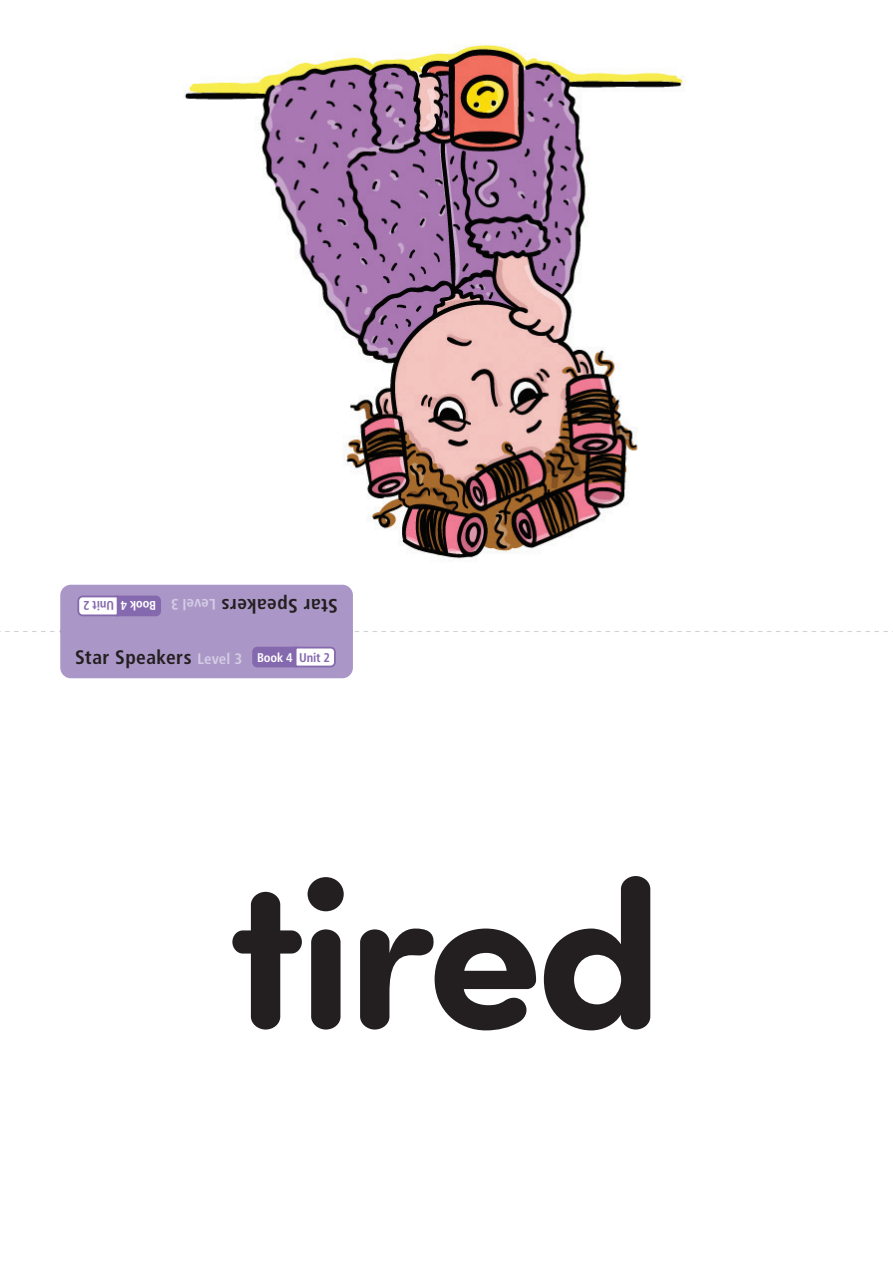
<style>
.page{position:relative;width:893px;height:1263px;background:#fff}
.page>*{position:absolute;margin:0;border:0;box-sizing:border-box;transform-origin:0 0}
.t1{font:700 210px "Sofia Pro Soft CPS";letter-spacing:-.025em;color:#231f20}
.t2{font:700 condensed 19.5px "Frutiger";letter-spacing:.02em;color:#231f20}
.t3{font:700 condensed 15px "Frutiger";letter-spacing:.005em;color:#d4cce4}
.t4{font:700 condensed 12.6px "Frutiger";letter-spacing:-.01em;color:#fff}
.t5{font:700 condensed 12.6px "Frutiger";letter-spacing:-.01em;color:#8569ae}
.s1{font-size:15px;color:#d4cce4}
</style>
<div class="page">
<img style="left:136px;top:44px;width:548px;height:541px">
<svg style="left:0;top:585px;width:893px;height:93px"></svg>
<p class="t5" style="left:114px;top:613px;width:32px;rotate:-180deg">Unit 2</p>
<p class="t4" style="left:156px;top:613px;width:37px;rotate:-180deg">Book 4</p>
<p class="t3" style="left:216px;top:613px;width:46px;rotate:-180deg">Level 3</p>
<p class="t2" style="left:338px;top:617px;width:118px;rotate:-180deg">Star Speakers</p>
<p class="t2" style="left:75px;top:646px;width:168px">Star Speakers <span class="s1">Level 3</span></p>
<p class="t4" style="left:257px;top:650px;width:37px">Book 4</p>
<p class="t5" style="left:299px;top:650px;width:32px">Unit 2</p>
<p class="t1" style="left:230px;top:802px;width:435px">tired</p>
</div>
